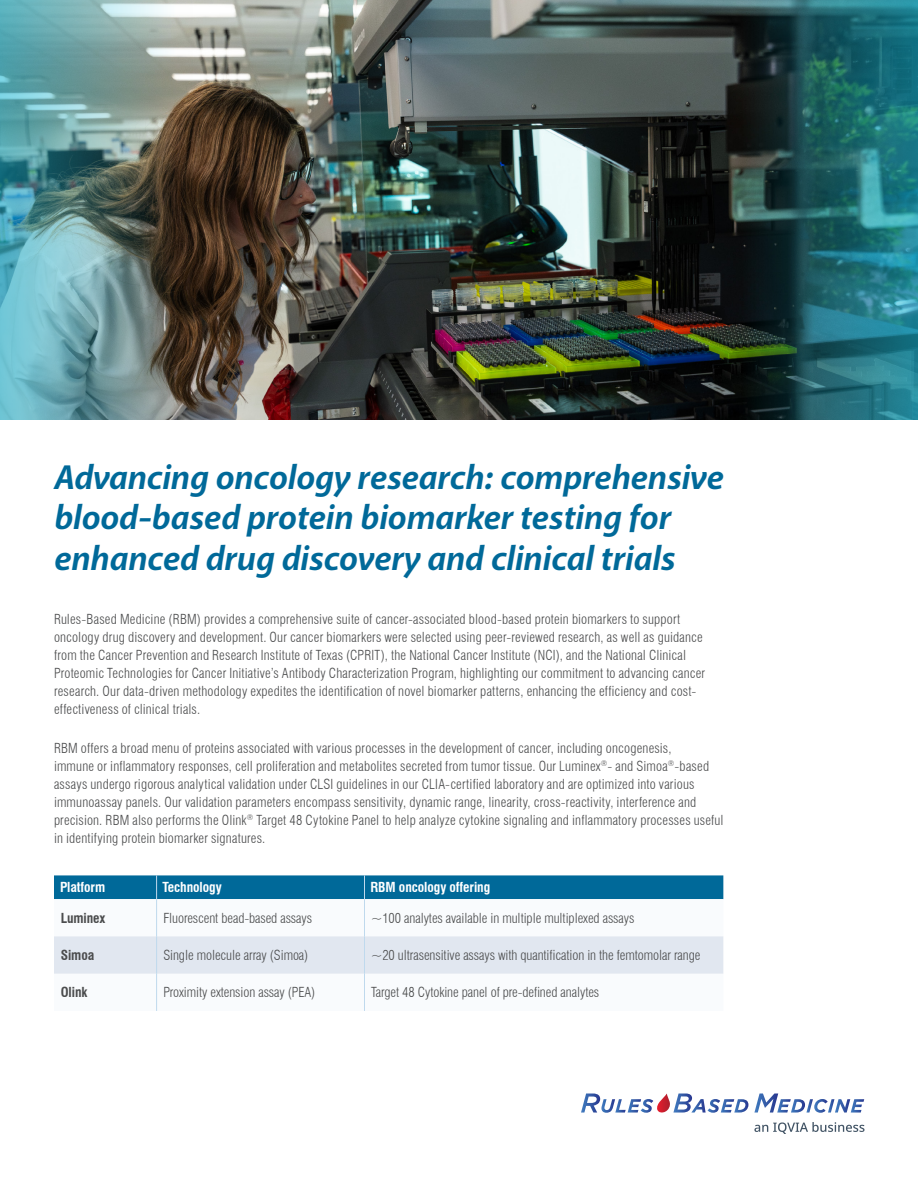
<style>
.page{position:relative;width:918px;height:1188px;background:#fff}
.page>*{position:absolute;margin:0;border:0;box-sizing:border-box;transform-origin:0 0}
.t1{font:italic 700 34.5px/40.5px "Akagi Pro";color:#006999}
.Body_copy__Grey__9_12{font:300 condensed 13.5px/18px "Swiss 721 BT";letter-spacing:.015em;color:#4b4c4d}
.Icon_body_copy{font:300 condensed 13.5px "Swiss 721 BT";letter-spacing:-.005em;color:#4b4c4d}
.Icon_body_copy-2{font:700 condensed 13.5px "Swiss 721 BT";letter-spacing:-.005em;color:#fff}
.Icon_body_copy-3{font:700 condensed 13.5px "Swiss 721 BT";letter-spacing:-.005em;color:#4b4c4d}
</style>
<div class="page">
<img style="left:193px;top:0;width:533px;height:420px">
<img style="left:0;top:0;width:193px;height:420px">
<div style="left:54px;top:936px;width:669px;height:38px;background:#e1e7f0"></div>
<div style="left:54px;top:875px;width:669px;height:24px;background:#006999"></div>
<hr style="left:156px;top:899px;width:1px;height:37px;background:#bfd9ed">
<hr style="left:364px;top:899px;width:1px;height:37px;background:#bfd9ed">
<hr style="left:156px;top:936px;width:1px;height:38px;background:#bfd9ed">
<hr style="left:364px;top:936px;width:1px;height:38px;background:#bfd9ed">
<hr style="left:156px;top:974px;width:1px;height:37px;background:#bfd9ed">
<hr style="left:364px;top:974px;width:1px;height:37px;background:#bfd9ed">
<svg style="left:754px;top:1094px;width:110px;height:19px"></svg>
<svg style="left:581px;top:1094px;width:167px;height:19px"></svg>
<svg style="left:754px;top:1122px;width:111px;height:12px"></svg>
<img style="left:726px;top:0;width:192px;height:420px">
<h1 class="t1" style="left:54px;top:457px;width:671px">Advancing oncology research: comprehensive blood-based protein biomarker testing for enhanced drug discovery and clinical trials</h1>
<p class="Body_copy__Grey__9_12" style="left:54px;top:611px;width:653px">Rules-Based Medicine (RBM) provides a comprehensive suite of cancer-associated blood-based protein biomarkers to support oncology drug discovery and development. Our cancer biomarkers were selected using peer-reviewed research, as well as guidance from the Cancer Prevention and Research Institute of Texas (CPRIT), the National Cancer Institute (NCI), and the National Clinical Proteomic Technologies for Cancer Initiative’s Antibody Characterization Program, highlighting our commitment to advancing cancer research. Our data-driven methodology expedites the identification of novel biomarker patterns, enhancing the efficiency and cost&shy;effectiveness of clinical trials.</p>
<p class="Body_copy__Grey__9_12" style="left:54px;top:739px;width:671px">RBM offers a broad menu of proteins associated with various processes in the development of cancer, including oncogenesis,<br>immune or inflammatory responses, cell proliferation and metabolites secreted from tumor tissue. Our Luminex<sup>®</sup>- and Simoa<sup>®</sup>-based assays undergo rigorous analytical validation under CLSI guidelines in our CLIA-certified laboratory and are optimized into various immunoassay panels. Our validation parameters encompass sensitivity, dynamic range, linearity, cross-reactivity, interference and precision. RBM also performs the Olink<sup>®</sup> Target 48 Cytokine Panel to help analyze cytokine signaling and inflammatory processes useful in identifying protein biomarker signatures.</p>
<p class="Icon_body_copy-2" style="left:60px;top:879px;width:47px">Platform</p>
<p class="Icon_body_copy-2" style="left:163px;top:879px;width:61px">Technology</p>
<p class="Icon_body_copy-2" style="left:370px;top:879px;width:121px">RBM oncology offering</p>
<p class="Icon_body_copy-3" style="left:61px;top:910px;width:46px">Luminex</p>
<p class="Icon_body_copy" style="left:163px;top:910px;width:150px">Fluorescent bead-based assays</p>
<p class="Icon_body_copy" style="left:371px;top:910px;width:265px">~100 analytes available in multiple multiplexed assays</p>
<p class="Icon_body_copy-3" style="left:61px;top:947px;width:35px">Simoa</p>
<p class="Icon_body_copy" style="left:163px;top:947px;width:147px">Single molecule array (Simoa)</p>
<p class="Icon_body_copy" style="left:371px;top:947px;width:331px">~20 ultrasensitive assays with quantification in the femtomolar range</p>
<p class="Icon_body_copy-3" style="left:61px;top:984px;width:28px">Olink</p>
<p class="Icon_body_copy" style="left:163px;top:984px;width:154px">Proximity extension assay (PEA)</p>
<p class="Icon_body_copy" style="left:371px;top:984px;width:230px">Target 48 Cytokine panel of pre-defined analytes</p>
</div>
